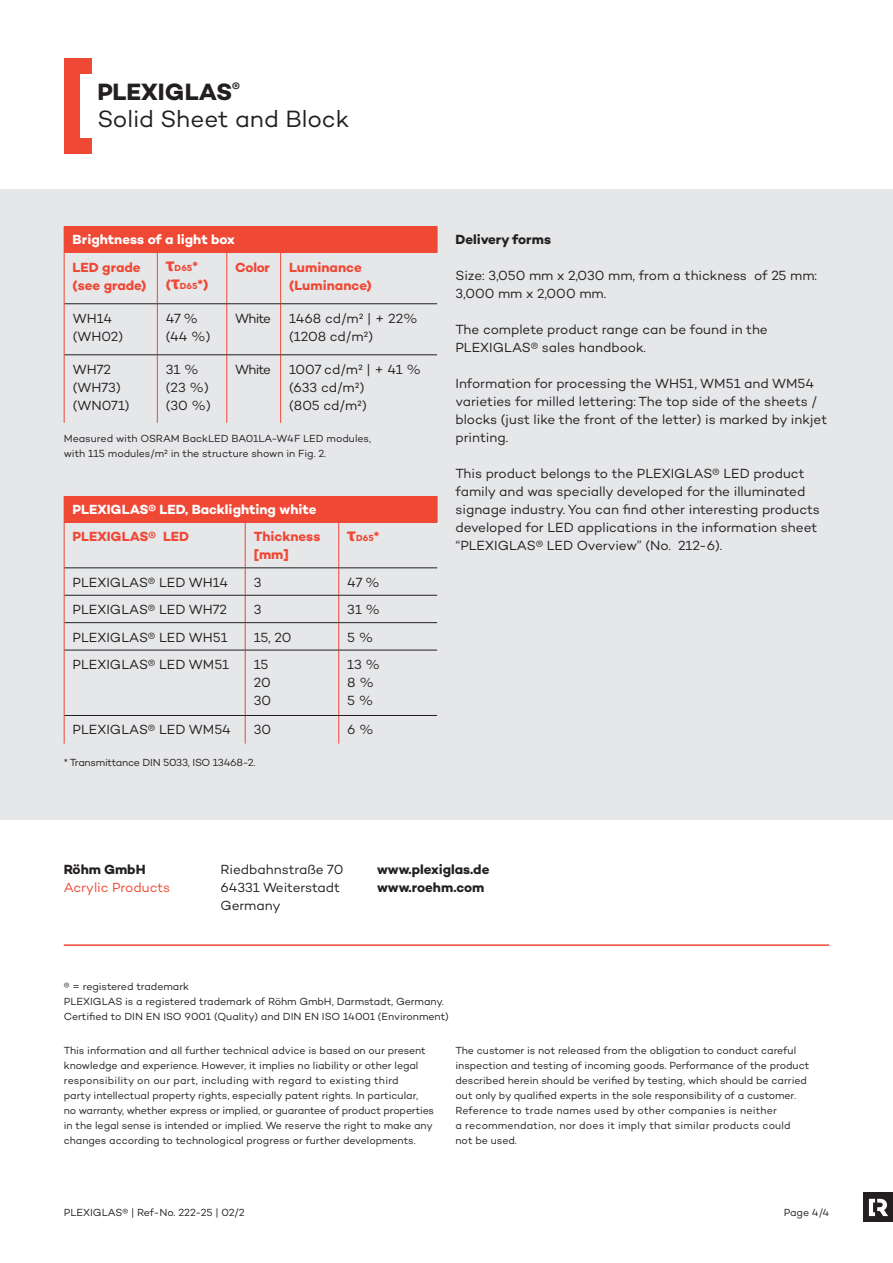
<style>
.page{position:relative;width:893px;height:1263px;background:#fff}
.page>*{position:absolute;margin:0;border:0;box-sizing:border-box;transform-origin:0 0}
.t1{font:24px/27px "Campton";letter-spacing:-.005em;color:#231f20}
.t2{font:13.5px/18px "Campton";color:#231f20}
.t3{font:700 13.5px/18px "Campton";color:#ef4835}
.t4{font:700 13.5px "Campton";color:#fff}
.t5{font:700 13.5px/18px "Campton";color:#231f20}
.t6{font:13.5px "Campton";letter-spacing:-.005em;color:#ef4835}
.t7{font:10.5px/15px "Campton";color:#231f20}
.t8{font:10.5px "Campton";letter-spacing:-.02em;color:#231f20}
.t9{font:700 9px "Campton";color:#ef4835}
.s1{font-weight:700}
.s2{font-family:"Myriad Pro";font-size:19.5px}
.s3{font-size:13.5px}
.s4{font-size:9px}
</style>
<div class="page">
<div style="left:64px;top:58px;width:16px;height:96px;background:#ef4835"></div>
<div style="left:80px;top:58px;width:12px;height:16px;background:#ef4835"></div>
<div style="left:79px;top:138px;width:13px;height:16px;background:#ef4835"></div>
<div style="left:0;top:190px;width:893px;height:630px;background:#e6e7e9"></div>
<hr style="left:64px;top:944px;width:765px;height:2px;background:#ef4835">
<div style="left:64px;top:226px;width:373px;height:27px;background:#ef4835"></div>
<svg style="left:437px;top:226px;width:1px;height:27px"></svg>
<hr style="left:64px;top:253px;width:1px;height:51px;background:#ef4835">
<hr style="left:64px;top:304px;width:1px;height:51px;background:#ef4835">
<hr style="left:64px;top:355px;width:1px;height:68px;background:#ef4835">
<hr style="left:157px;top:253px;width:1px;height:50px;background:#ef4835">
<hr style="left:226px;top:253px;width:1px;height:50px;background:#ef4835">
<hr style="left:280px;top:253px;width:1px;height:50px;background:#ef4835">
<hr style="left:157px;top:304px;width:1px;height:50px;background:#ef4835">
<hr style="left:226px;top:304px;width:1px;height:50px;background:#ef4835">
<hr style="left:280px;top:304px;width:1px;height:50px;background:#ef4835">
<hr style="left:157px;top:355px;width:1px;height:68px;background:#ef4835">
<hr style="left:226px;top:355px;width:1px;height:68px;background:#ef4835">
<hr style="left:280px;top:355px;width:1px;height:68px;background:#ef4835">
<hr style="left:65px;top:303px;width:92px;height:1px;background:#231f20">
<hr style="left:157px;top:303px;width:70px;height:1px;background:#231f20">
<hr style="left:227px;top:303px;width:54px;height:1px;background:#231f20">
<hr style="left:281px;top:303px;width:156px;height:1px;background:#231f20">
<hr style="left:65px;top:354px;width:92px;height:1px;background:#231f20">
<hr style="left:157px;top:354px;width:70px;height:1px;background:#231f20">
<hr style="left:227px;top:354px;width:54px;height:1px;background:#231f20">
<hr style="left:281px;top:354px;width:156px;height:1px;background:#231f20">
<div style="left:64px;top:496px;width:373px;height:26px;background:#ef4835"></div>
<svg style="left:437px;top:496px;width:1px;height:26px"></svg>
<hr style="left:64px;top:522px;width:1px;height:46px;background:#ef4835">
<svg style="left:64px;top:568px;width:1px;height:82px"></svg>
<hr style="left:64px;top:650px;width:1px;height:65px;background:#ef4835">
<svg style="left:64px;top:715px;width:1px;height:29px"></svg>
<hr style="left:245px;top:522px;width:1px;height:45px;background:#ef4835">
<hr style="left:338px;top:522px;width:1px;height:45px;background:#ef4835">
<svg style="left:245px;top:568px;width:1px;height:82px"></svg>
<svg style="left:338px;top:568px;width:1px;height:82px"></svg>
<hr style="left:245px;top:650px;width:1px;height:65px;background:#ef4835">
<hr style="left:338px;top:650px;width:1px;height:65px;background:#ef4835">
<svg style="left:245px;top:716px;width:1px;height:28px"></svg>
<svg style="left:338px;top:716px;width:1px;height:28px"></svg>
<hr style="left:65px;top:567px;width:180px;height:1px;background:#231f20">
<hr style="left:245px;top:567px;width:94px;height:1px;background:#231f20">
<hr style="left:339px;top:567px;width:98px;height:1px;background:#231f20">
<hr style="left:65px;top:595px;width:180px;height:1px;background:#231f20">
<hr style="left:245px;top:595px;width:94px;height:1px;background:#231f20">
<hr style="left:339px;top:595px;width:98px;height:1px;background:#231f20">
<hr style="left:65px;top:622px;width:180px;height:1px;background:#231f20">
<hr style="left:245px;top:622px;width:94px;height:1px;background:#231f20">
<hr style="left:339px;top:622px;width:98px;height:1px;background:#231f20">
<hr style="left:65px;top:650px;width:180px;height:1px;background:#231f20">
<hr style="left:245px;top:650px;width:94px;height:1px;background:#231f20">
<hr style="left:339px;top:650px;width:98px;height:1px;background:#231f20">
<hr style="left:65px;top:715px;width:180px;height:1px;background:#231f20">
<hr style="left:245px;top:715px;width:94px;height:1px;background:#231f20">
<hr style="left:339px;top:715px;width:98px;height:1px;background:#231f20">
<div style="left:863px;top:1192px;width:30px;height:30px;background:#231f20"></div>
<svg style="left:869px;top:1199px;width:19px;height:17px"></svg>
<h1 class="t1" style="left:97px;top:78px;width:253px"><span class="s1">PLEXIGLAS</span><sup>®<br></sup>Solid Sheet and Block</h1>
<p class="t4" style="left:73px;top:231px;width:164px">Brightness of a light box</p>
<p class="t3" style="left:73px;top:258px;width:75px">LED grade (see grade)</p>
<p class="t9" style="left:166px;top:263px;width:34px"><span class="s2">τ</span>D65<span class="s3">*</span></p>
<p class="t3" style="left:235px;top:258px;width:36px">Color</p>
<p class="t3" style="left:289px;top:258px;width:84px">Luminance (Luminance)</p>
<p class="t3" style="left:166px;top:276px;width:44px">(<span class="s2">τ</span><span class="s4">D65</span>*)</p>
<p class="t2" style="left:73px;top:309px;width:52px">WH14 (WH02)</p>
<p class="t2" style="left:166px;top:309px;width:46px">47 % (44 %)</p>
<p class="t2" style="left:235px;top:309px;width:37px">White</p>
<p class="t2" style="left:289px;top:309px;width:130px">1468 cd/m² | + 22% (1208 cd/m²)</p>
<p class="t2" style="left:73px;top:360px;width:58px">WH72 (WH73) (WN071)</p>
<p class="t2" style="left:166px;top:360px;width:47px">31 % (23 %) (30 %)</p>
<p class="t2" style="left:235px;top:360px;width:37px">White</p>
<p class="t2" style="left:289px;top:360px;width:133px">1007 cd/m² | + 41 % (633 cd/m²)<br>(805 cd/m²)</p>
<p class="t7" style="left:64px;top:430px;width:309px">Measured with OSRAM BackLED BA01LA-W4F LED modules, with 115 modules/m² in the structure shown in Fig. 2.</p>
<p class="t4" style="left:73px;top:501px;width:245px">PLEXIGLAS® LED, Backlighting white</p>
<p class="t3" style="left:73px;top:527px;width:118px">PLEXIGLAS® LED</p>
<p class="t3" style="left:254px;top:527px;width:68px">Thickness [mm]</p>
<p class="t9" style="left:347px;top:532px;width:34px"><span class="s2">τ</span>D65<span class="s3">*</span></p>
<p class="t2" style="left:73px;top:573px;width:157px">PLEXIGLAS® LED WH14</p>
<p class="t2" style="left:254px;top:573px;width:9px">3</p>
<p class="t2" style="left:347px;top:573px;width:34px">47 %</p>
<p class="t2" style="left:73px;top:600px;width:156px">PLEXIGLAS® LED WH72</p>
<p class="t2" style="left:254px;top:600px;width:9px">3</p>
<p class="t2" style="left:347px;top:600px;width:34px">31 %</p>
<p class="t2" style="left:73px;top:628px;width:157px">PLEXIGLAS® LED WH51</p>
<p class="t2" style="left:254px;top:628px;width:39px">15, 20</p>
<p class="t2" style="left:347px;top:628px;width:28px">5 %</p>
<p class="t2" style="left:73px;top:655px;width:158px">PLEXIGLAS® LED WM51</p>
<p class="t2" style="left:254px;top:655px;width:19px">15<br>20<br>30</p>
<p class="t2" style="left:347px;top:655px;width:34px">13 %<br>8 %<br>5 %</p>
<p class="t2" style="left:73px;top:720px;width:160px">PLEXIGLAS® LED WM54</p>
<p class="t2" style="left:254px;top:720px;width:19px">30</p>
<p class="t2" style="left:347px;top:720px;width:28px">6 %</p>
<p class="t8" style="left:64px;top:756px;width:193px">* Transmittance DIN 5033, ISO 13468-2.</p>
<p class="t5" style="left:455px;top:230px;width:97px">Delivery forms</p>
<p class="t2" style="left:455px;top:266px;width:363px">Size: 3,050 mm x 2,030 mm, from a thickness of 25 mm:<br>3,000 mm x 2,000 mm.</p>
<p class="t2" style="left:455px;top:320px;width:314px">The complete product range can be found in the<br>PLEXIGLAS® sales handbook.</p>
<p class="t2" style="left:455px;top:374px;width:373px">Information for processing the WH51, WM51 and WM54 varieties for milled lettering: The top side of the sheets / blocks (just like the front of the letter) is marked by inkjet printing.</p>
<p class="t2" style="left:455px;top:464px;width:366px">This product belongs to the PLEXIGLAS® LED product family and was specially developed for the illuminated signage industry. You can find other interesting products developed for LED applications in the information sheet “PLEXIGLAS® LED Overview” (No. 212-6).</p>
<p class="t5" style="left:64px;top:860px;width:83px">Röhm GmbH</p>
<p class="t6" style="left:64px;top:879px;width:108px">Acrylic Products</p>
<p class="t2" style="left:220px;top:860px;width:124px">Riedbahnstraße 70<br>64331 Weiterstadt<br>Germany</p>
<p class="t5" style="left:377px;top:860px;width:114px">www.plexiglas.de www.roehm.com</p>
<p class="t7" style="left:64px;top:979px;width:387px">® = registered trademark<br>PLEXIGLAS is a registered trademark of Röhm GmbH, Darmstadt, Germany.<br>Certified to DIN EN ISO 9001 (Quality) and DIN EN ISO 14001 (Environment)</p>
<p class="t7" style="left:64px;top:1042px;width:372px">This information and all further technical advice is based on our present knowledge and experience. However, it implies no liability or other legal responsibility on our part, including with regard to existing third<br>party intellectual property rights, especially patent rights. In particular,<br>no warranty, whether express or implied, or guarantee of product properties in the legal sense is intended or implied. We reserve the right to make any changes according to technological progress or further developments.</p>
<p class="t7" style="left:455px;top:1042px;width:355px">The customer is not released from the obligation to conduct careful inspection and testing of incoming goods. Performance of the product described herein should be verified by testing, which should be carried out only by qualified experts in the sole responsibility of a customer.<br>Reference to trade names used by other companies is neither<br>a recommendation, nor does it imply that similar products could not be used.</p>
<p class="t7" style="left:64px;top:1204px;width:182px">PLEXIGLAS® | Ref-No. 222-25 | 02/2</p>
<p class="t7" style="left:784px;top:1204px;width:47px">Page 4/4</p>
</div>
